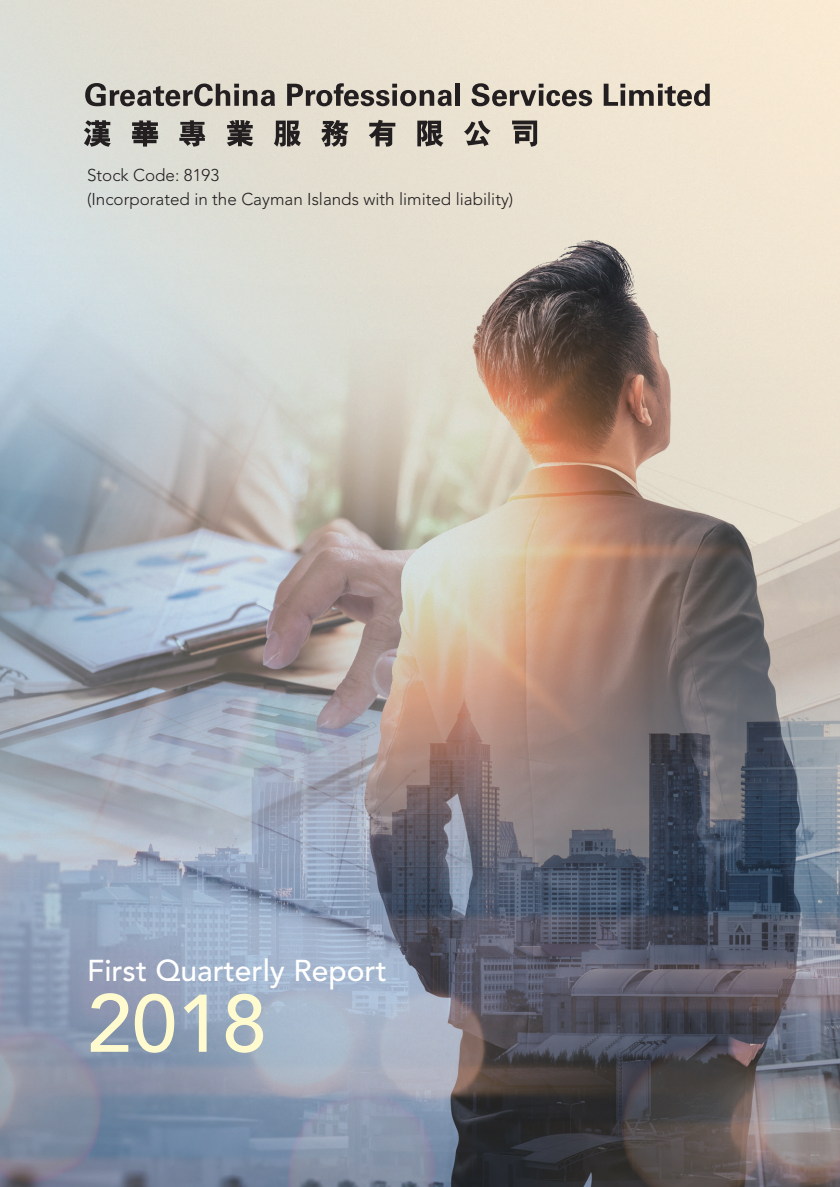
<style>
.page{position:relative;width:840px;height:1187px;background:#fff}
.page>*{position:absolute;margin:0;border:0;box-sizing:border-box;transform-origin:0 0}
.t1{font:500 80.8px "Avenir LT Std";color:#fffbcf}
.t2{font:500 30px "Avenir LT Std";color:#fff}
.t3{font:300 17px/24px "Avenir LT Std";color:#231f20}
</style>
<div class="page">
<img style="left:0;top:0;width:839px;height:1186px">
<svg style="left:85px;top:83px;width:190px;height:23px;background:#928f88"></svg>
<svg style="left:287px;top:83px;width:164px;height:23px;background:#979188"></svg>
<hr style="left:455px;top:84px;width:4px;height:22px;background:#231f20">
<svg style="left:471px;top:83px;width:120px;height:23px;background:#9d958a"></svg>
<svg style="left:603px;top:84px;width:106px;height:22px;background:#988f84"></svg>
<svg style="left:84px;top:120px;width:27px;height:27px"></svg>
<svg style="left:132px;top:120px;width:26px;height:27px"></svg>
<svg style="left:179px;top:120px;width:26px;height:26px"></svg>
<svg style="left:227px;top:120px;width:26px;height:26px"></svg>
<svg style="left:274px;top:121px;width:27px;height:26px"></svg>
<svg style="left:321px;top:120px;width:27px;height:27px"></svg>
<svg style="left:368px;top:120px;width:27px;height:27px"></svg>
<svg style="left:417px;top:121px;width:26px;height:26px"></svg>
<svg style="left:463px;top:120px;width:27px;height:26px"></svg>
<svg style="left:511px;top:121px;width:26px;height:26px"></svg>
<p class="t3" style="left:87px;top:163px;width:427px">Stock Code: 8193<br>(Incorporated in the Cayman Islands with limited liability)</p>
<h2 class="t2" style="left:87px;top:953px;width:301px">First Quarterly Report</h2>
<h1 class="t1" style="left:87px;top:977px;width:181px">2018</h1>
</div>
